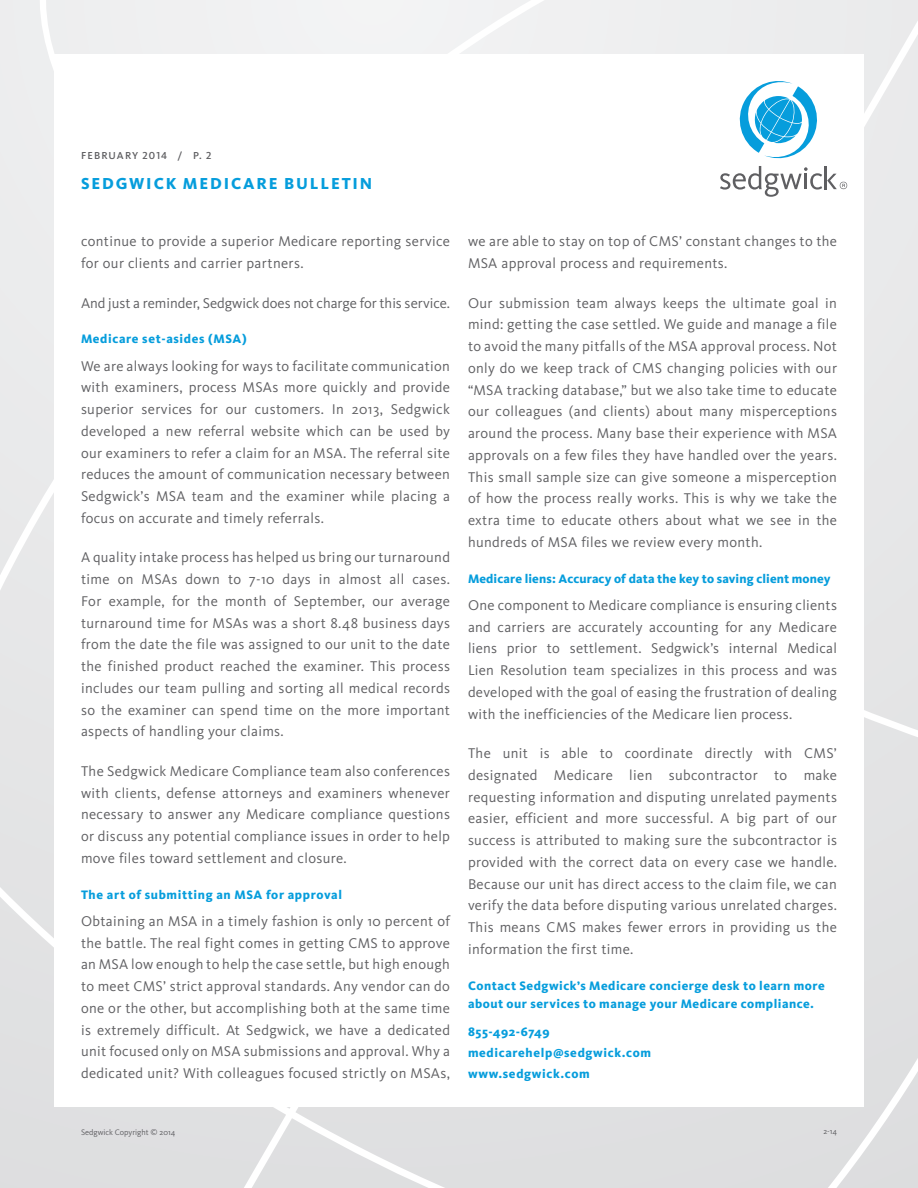
<style>
.page{position:relative;width:918px;height:1188px;background:#fff}
.page>*{position:absolute;margin:0;border:0;box-sizing:border-box;transform-origin:0 0}
.t1{font:800 16.5px "Kievit OT";letter-spacing:.11em;color:#069ddc}
.t2{font:14.7px/21.8px "Kievit OT";letter-spacing:.025em;color:#5f5f62;text-align:justify}
.t3{font:14.7px "Kievit OT";color:#5f5f62}
.t4{font:800 12.75px/21.1px "Kievit OT";letter-spacing:.04em;color:#069ddc}
.t5{font:800 12.75px "Kievit OT";letter-spacing:.01em;color:#069ddc}
.t6{font:500 10.5px "Kievit OT";letter-spacing:.1em;color:#5f5f62}
.t7{font:8.25px "Kievit OT";color:#5f5f62}
</style>
<div class="page">
<div style="left:0;top:0;width:54px;height:287px;background:#ecedee"></div>
<div style="left:39px;top:0;width:167px;height:278px;background:#eeeff0"></div>
<div style="left:0;top:1109px;width:244px;height:79px;background:#dedfe0"></div>
<div style="left:0;top:287px;width:244px;height:822px;background:#e5e6e7"></div>
<div style="left:206px;top:0;width:712px;height:579px;background:#ebeced"></div>
<svg style="left:244px;top:1107px;width:51px;height:81px"></svg>
<div style="left:295px;top:589px;width:623px;height:599px;background:#dfdfe1"></div>
<div style="left:54px;top:54px;width:810px;height:1053px;background:#fff"></div>
<svg style="left:720px;top:81px;width:127px;height:116px"></svg>
<hr style="left:825px;top:166px;width:2px;height:23px;background:#5f5f62">
<p class="t6" style="left:81px;top:150px;width:132px">FEBRUARY 2014 / P. 2</p>
<p class="t1" style="left:81px;top:174px;width:293px">Sedgwick medicare bulletin</p>
<p class="t2" style="left:81px;top:231px;width:371px">continue to provide a superior Medicare reporting service for our clients and carrier partners.</p>
<p class="t3" style="left:81px;top:295px;width:371px">And just a reminder, Sedgwick does not charge for this service.</p>
<p class="t4" style="left:81px;top:329px;width:167px">Medicare set-asides (MSA)</p>
<p class="t2" style="left:81px;top:355px;width:371px">We are always looking for ways to facilitate communication with examiners, process MSAs more quickly and provide superior services for our customers. In 2013, Sedgwick developed a new referral website which can be used by our examiners to refer a claim for an MSA. The referral site reduces the amount of communication necessary between Sedgwick’s MSA team and the examiner while placing a focus on accurate and timely referrals.</p>
<p class="t2" style="left:81px;top:547px;width:371px">A quality intake process has helped us bring our turnaround time on MSAs down to 7-10 days in almost all cases.<br>For example, for the month of September, our average turnaround time for MSAs was a short 8.48 business days from the date the file was assigned to our unit to the date the finished product reached the examiner. This process includes our team pulling and sorting all medical records so the examiner can spend time on the more important aspects of handling your claims.</p>
<p class="t2" style="left:81px;top:760px;width:371px">The Sedgwick Medicare Compliance team also conferences with clients, defense attorneys and examiners whenever necessary to answer any Medicare compliance questions or discuss any potential compliance issues in order to help move files toward settlement and closure.</p>
<p class="t4" style="left:81px;top:884px;width:263px">The art of submitting an MSA for approval</p>
<p class="t2" style="left:81px;top:910px;width:371px">Obtaining an MSA in a timely fashion is only 10 percent of the battle. The real fight comes in getting CMS to approve an MSA low enough to help the case settle, but high enough to meet CMS’ strict approval standards. Any vendor can do one or the other, but accomplishing both at the same time is extremely difficult. At Sedgwick, we have a dedicated unit focused only on MSA submissions and approval. Why a dedicated unit? With colleagues focused strictly on MSAs,</p>
<p class="t2" style="left:468px;top:231px;width:371px">we are able to stay on top of CMS’ constant changes to the<br>MSA approval process and requirements.</p>
<p class="t2" style="left:468px;top:292px;width:371px">Our submission team always keeps the ultimate goal in mind: getting the case settled. We guide and manage a file to avoid the many pitfalls of the MSA approval process. Not only do we keep track of CMS changing policies with our “MSA tracking database,” but we also take time to educate our colleagues (and clients) about many misperceptions around the process. Many base their experience with MSA approvals on a few files they have handled over the years.<br>This small sample size can give someone a misperception of how the process really works. This is why we take the extra time to educate others about what we see in the hundreds of MSA files we review every month.</p>
<p class="t5" style="left:468px;top:571px;width:364px">Medicare liens: Accuracy of data the key to saving client money</p>
<p class="t2" style="left:468px;top:594px;width:370px">One component to Medicare compliance is ensuring clients and carriers are accurately accounting for any Medicare liens prior to settlement. Sedgwick’s internal Medical Lien Resolution team specializes in this process and was developed with the goal of easing the frustration of dealing with the inefficiencies of the Medicare lien process.</p>
<p class="t2" style="left:468px;top:743px;width:371px">The unit is able to coordinate directly with CMS’ designated Medicare lien subcontractor to make requesting information and disputing unrelated payments easier, efficient and more successful. A big part of our success is attributed to making sure the subcontractor is provided with the correct data on every case we handle.<br>Because our unit has direct access to the claim file, we can verify the data before disputing various unrelated charges.<br>This means CMS makes fewer errors in providing us the information the first time.</p>
<p class="t4" style="left:468px;top:976px;width:358px;line-height:18px">Contact Sedgwick’s Medicare concierge desk to learn more about our services to manage your Medicare compliance.</p>
<p class="t4" style="left:468px;top:1021px;width:185px">855-492-6749 medicarehelp@sedgwick.com www.sedgwick.com</p>
<p class="t7" style="left:81px;top:1127px;width:96px">Sedgwick Copyright © 2014</p>
<p class="t7" style="left:823px;top:1127px;width:15px">2-14</p>
</div>
